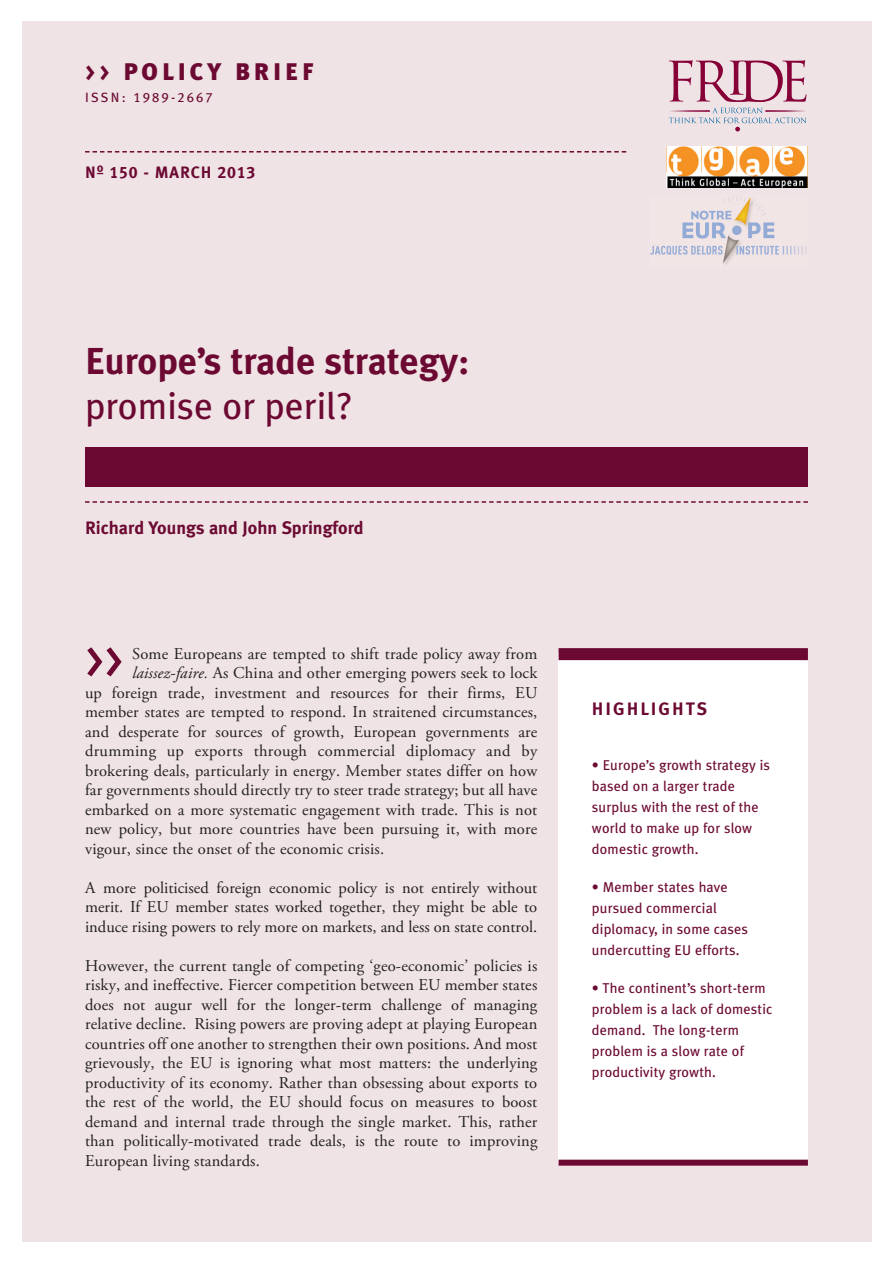
<style>
.page{position:relative;width:893px;height:1263px;background:#fff}
.page>*{position:absolute;margin:0;border:0;box-sizing:border-box;transform-origin:0 0}
.t1{font:54px "Meta Plus Book Caps";color:#6c0932}
.t2{font:700 37.5px "Meta Plus";color:#6c0932}
.t3{font:37.5px "Meta Plus";color:#6c0932}
.t4{font:900 24px "Meta Plus";letter-spacing:.165em;color:#6c0932}
.t5{font:700 18px "Meta Plus";color:#6c0932}
.t6{font:700 18px "Meta Plus";letter-spacing:.11em;color:#6c0932}
.t7{font:16.5px/19.5px "Adobe Garamond Pro";letter-spacing:.01em;color:#231f20;text-align:justify}
.t8{font:16.5px "Meta Plus Bold Caps";letter-spacing:.055em;color:#6c0932}
.t9{font:14.25px/21px "Meta Plus";letter-spacing:.01em;color:#6c0932}
.t10{font:13.5px "Meta Plus Book Caps";letter-spacing:.16em;color:#6c0932}
.s1{font-family:"Meta Plus Bold Caps";font-weight:400}
.s2{font-style:italic}
</style>
<div class="page">
<div style="left:22px;top:22px;width:850px;height:1220px;background:#efe3e5"></div>
<svg style="left:85px;top:151px;width:541px;height:2px"></svg>
<div style="left:85px;top:447px;width:723px;height:39px;background:#6c0932"></div>
<svg style="left:85px;top:501px;width:723px;height:2px"></svg>
<div style="left:559px;top:654px;width:249px;height:509px;background:#fff"></div>
<div style="left:559px;top:648px;width:249px;height:12px;background:#6c0932"></div>
<div style="left:559px;top:1160px;width:249px;height:6px;background:#6c0932"></div>
<svg style="left:669px;top:60px;width:137px;height:71px"></svg>
<img style="left:667px;top:146px;width:140px;height:42px">
<img style="left:650px;top:197px;width:156px;height:67px">
<h3 class="t4" style="left:85px;top:57px;width:230px"><span class="s1">&gt;&gt;</span> POLICY BRIEF</h3>
<p class="t10" style="left:85px;top:90px;width:129px">ISSN: 1989-2667</p>
<p class="t8" style="left:85px;top:162px;width:172px">Nº 150 - MARCH 2013</p>
<h2 class="t2" style="left:85px;top:339px;width:386px">Europe’s trade strategy:</h2>
<h2 class="t3" style="left:85px;top:384px;width:269px">promise or peril?</h2>
<p class="t5" style="left:85px;top:518px;width:280px">Richard Youngs and John Springford</p>
<h1 class="t1" style="left:85px;top:628px;width:39px">&gt;&gt;</h1>
<p class="t7" style="left:132px;top:645px;width:407px">Some Europeans are tempted to shift trade policy away from</p>
<p class="t7" style="left:132px;top:664px;width:407px"><span class="s2">laissez-faire.</span> As China and other emerging powers seek to lock</p>
<p class="t7" style="left:85px;top:684px;width:454px">up foreign trade, investment and resources for their firms, EU</p>
<p class="t7" style="left:85px;top:703px;width:454px">member states are tempted to respond. In straitened circumstances,</p>
<p class="t7" style="left:85px;top:723px;width:454px">and desperate for sources of growth, European governments are</p>
<p class="t7" style="left:85px;top:742px;width:454px">drumming up exports through commercial diplomacy and by</p>
<p class="t7" style="left:85px;top:762px;width:454px">brokering deals, particularly in energy. Member states differ on how</p>
<p class="t7" style="left:85px;top:781px;width:454px">far governments should directly try to steer trade strategy; but all have</p>
<p class="t7" style="left:85px;top:801px;width:454px">embarked on a more systematic engagement with trade. This is not</p>
<p class="t7" style="left:85px;top:820px;width:454px">new policy, but more countries have been pursuing it, with more</p>
<p class="t7" style="left:85px;top:840px;width:301px">vigour, since the onset of the economic crisis.</p>
<p class="t7" style="left:85px;top:879px;width:454px">A more politicised foreign economic policy is not entirely without merit. If EU member states worked together, they might be able to induce rising powers to rely more on markets, and less on state control.</p>
<p class="t7" style="left:85px;top:957px;width:454px">However, the current tangle of competing ‘geo-economic’ policies is risky, and ineffective. Fiercer competition between EU member states does not augur well for the longer-term challenge of managing relative decline. Rising powers are proving adept at playing European countries off one another to strengthen their own positions. And most grievously, the EU is ignoring what most matters: the underlying productivity of its economy. Rather than obsessing about exports to the rest of the world, the EU should focus on measures to boost demand and internal trade through the single market. This, rather than politically-motivated trade deals, is the route to improving European living standards.</p>
<p class="t6" style="left:592px;top:698px;width:117px">HIGHLIGHTS</p>
<p class="t9" style="left:592px;top:754px;width:180px">• Europe’s growth strategy is based on a larger trade surplus with the rest of the world to make up for slow domestic growth.</p>
<p class="t9" style="left:592px;top:876px;width:158px">• Member states have pursued commercial diplomacy, in some cases undercutting EU efforts.</p>
<p class="t9" style="left:592px;top:977px;width:182px">• The continent’s short-term problem is a lack of domestic demand. The long-term problem is a slow rate of productivity growth.</p>
</div>
